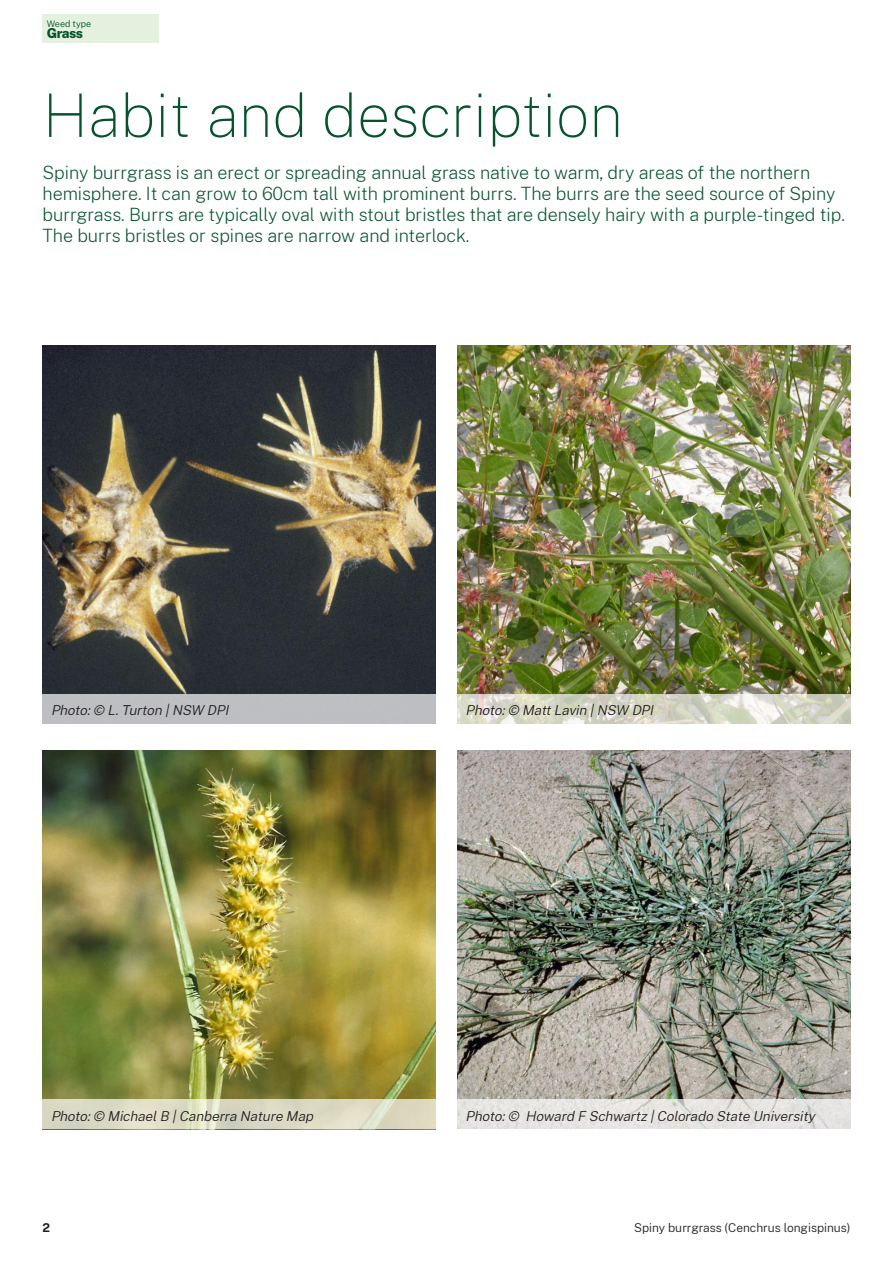
<style>
.page{position:relative;width:893px;height:1263px;background:#fff}
.page>*{position:absolute;margin:0;border:0;box-sizing:border-box;transform-origin:0 0}
.H1{font:100 60px "Public Sans";color:#05522d}
.Intro{font:200 18px/21px "Public Sans";letter-spacing:-.005em;color:#05522d}
.Caption{font:italic 300 13.5px "Public Sans";color:#231f20}
.Body{font:800 13.5px "Public Sans";letter-spacing:-.035em;color:#05522d}
.t1{font:300 12px "Public Sans";color:#231f20}
.t2{font:700 12px "Public Sans";color:#231f20}
.Small_Print{font:300 9px "Public Sans";color:#05522d}
</style>
<div class="page">
<img style="left:43px;top:345px;width:393px;height:349px">
<img style="left:43px;top:750px;width:393px;height:349px">
<img style="left:457px;top:345px;width:393px;height:349px">
<img style="left:457px;top:750px;width:393px;height:349px">
<svg style="left:43px;top:1099px;width:393px;height:30px;background:#dcdbc4"></svg>
<svg style="left:457px;top:694px;width:393px;height:30px;background:#d8d8c9"></svg>
<div style="left:43px;top:694px;width:393px;height:30px;background:#bebfc2"></div>
<div style="left:457px;top:1099px;width:393px;height:30px;background:#e6e5e2"></div>
<div style="left:43px;top:14px;width:116px;height:29px;background:#e4f1de"></div>
<p class="Small_Print" style="left:47px;top:17px;width:46px">Weed type</p>
<p class="Body" style="left:47px;top:23px;width:38px">Grass</p>
<h1 class="H1" style="left:43px;top:75px;width:582px">Habit and description</h1>
<p class="Intro" style="left:43px;top:161px;width:804px">Spiny burrgrass is an erect or spreading annual grass native to warm, dry areas of the northern hemisphere. It can grow to 60cm tall with prominent burrs. The burrs are the seed source of Spiny burrgrass. Burrs are typically oval with stout bristles that are densely hairy with a purple-tinged tip.<br>The burrs bristles or spines are narrow and interlock.</p>
<p class="Caption" style="left:51px;top:701px;width:182px">Photo:© L.Turton |NSW DPI</p>
<p class="Caption" style="left:466px;top:701px;width:192px">Photo:© MattLavin |NSW DPI</p>
<p class="Caption" style="left:51px;top:1106px;width:267px">Photo:© MichaelB |Canberra Nature Map</p>
<p class="Caption" style="left:466px;top:1106px;width:354px">Photo:© Howard F Schwartz |Colorado State University</p>
<p class="t2" style="left:43px;top:1219px;width:9px">2</p>
<p class="t1" style="left:634px;top:1219px;width:218px">Spiny burrgrass (Cenchrus longispinus)</p>
</div>
